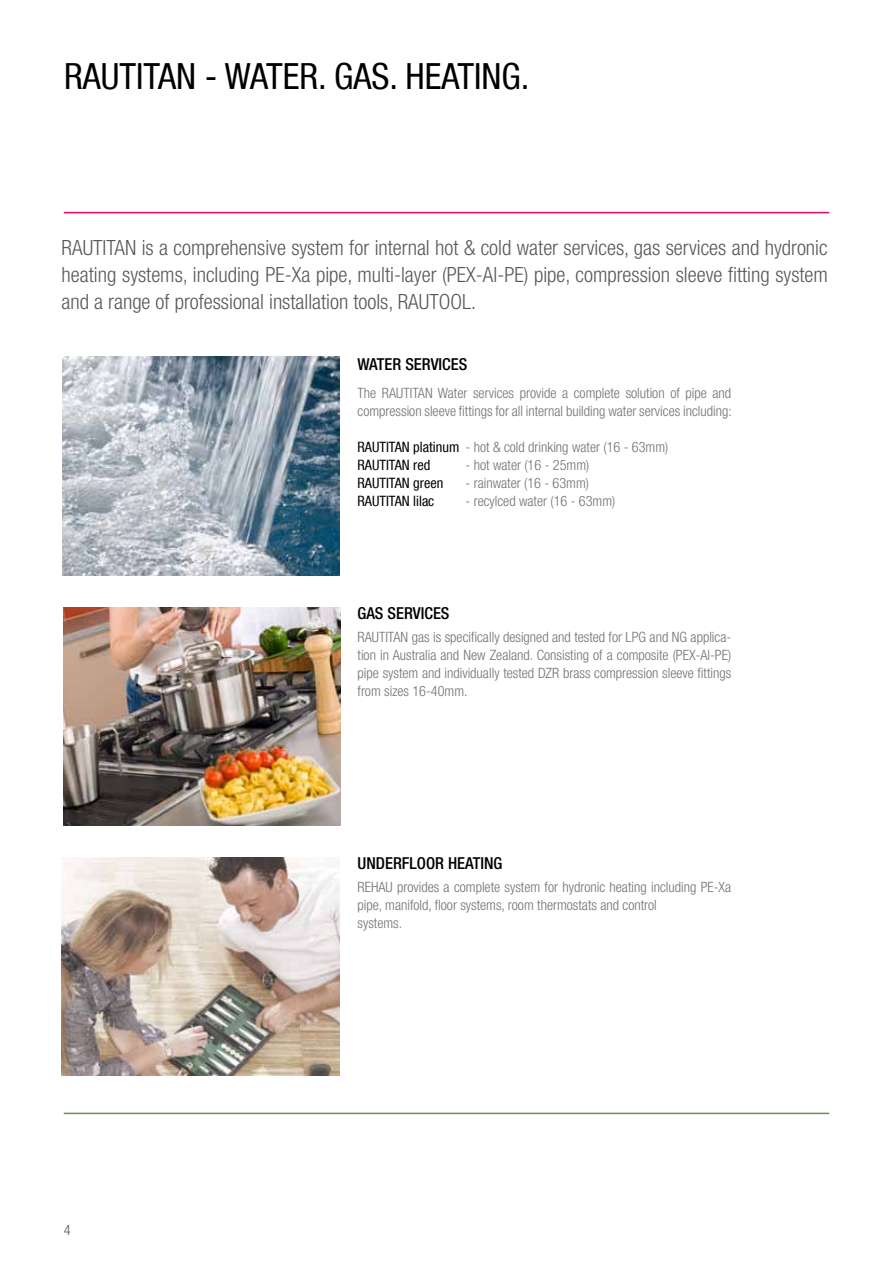
<style>
.page{position:relative;width:893px;height:1263px;background:#fff}
.page>*{position:absolute;margin:0;border:0;box-sizing:border-box;transform-origin:0 0}
.t1{font:condensed 36px "Helvetica Neue LT Com";color:#000}
.t2{font:300 condensed 21px/27px "Helvetica Neue LT Com";color:#58595b;text-align:justify}
.t3{font:500 condensed 16.5px "Helvetica Neue LT Com";color:#000}
.t4{font:300 condensed 14.25px/18px "Helvetica Neue LT Com";color:#717275}
.t5{font:condensed 14.25px "Helvetica Neue LT Com";color:#000}
.t6{font:300 condensed 14.25px "Helvetica Neue LT Com";color:#58595b}
.s1{font-weight:400;color:#000}
</style>
<div class="page">
<hr style="left:64px;top:212px;width:765px;height:1px;background:#db0962">
<hr style="left:64px;top:1113px;width:765px;height:1px;background:#679146">
<img style="left:62px;top:357px;width:278px;height:218px">
<img style="left:62px;top:857px;width:278px;height:219px">
<img style="left:63px;top:607px;width:278px;height:219px">
<h1 class="t1" style="left:64px;top:56px;width:467px">RAUTITAN - WATER. GAS. HEATING.</h1>
<p class="t2" style="left:62px;top:234px;width:768px">RAUTITAN is a comprehensive system for internal hot &amp; cold water services, gas services and hydronic heating systems, including PE-Xa pipe, multi-layer (PEX-Al-PE) pipe, compression sleeve fitting system and a range of professional installation tools, RAUTOOL.</p>
<p class="t3" style="left:358px;top:354px;width:111px">WATER SERVICES</p>
<p class="t4" style="left:358px;top:384px;width:376px">The RAUTITAN Water services provide a complete solution of pipe and compression sleeve fittings for all internal building water services including:</p>
<p class="t4" style="left:358px;top:438px;width:312px"><span class="s1">RAUTITAN platinum</span> - hot &amp; cold drinking water (16 - 63mm)<br><span class="s1">RAUTITAN red</span></p>
<p class="t4" style="left:466px;top:456px;width:125px">- hot water (16 - 25mm)</p>
<p class="t5" style="left:358px;top:475px;width:87px">RAUTITAN green</p>
<p class="t4" style="left:466px;top:474px;width:125px">- rainwater (16 - 63mm)</p>
<p class="t5" style="left:358px;top:493px;width:78px">RAUTITAN lilac</p>
<p class="t4" style="left:466px;top:492px;width:151px">- recylced water (16 - 63mm)</p>
<p class="t3" style="left:358px;top:603px;width:93px">GAS SERVICES</p>
<p class="t4" style="left:358px;top:628px;width:375px;text-align:justify">RAUTITAN gas is specifically designed and tested for LPG and NG applica&shy;tion in Australia and New Zealand. Consisting of a composite (PEX-Al-PE) pipe system and individually tested DZR brass compression sleeve fittings from sizes 16-40mm.</p>
<p class="t3" style="left:358px;top:853px;width:146px">UNDERFLOOR HEATING</p>
<p class="t6" style="left:64px;top:1221px;width:8px">4</p>
<p class="t4" style="left:358px;top:878px;width:375px">REHAU provides a complete system for hydronic heating including PE-Xa pipe, manifold, floor systems, room thermostats and control<br>systems.</p>
</div>
